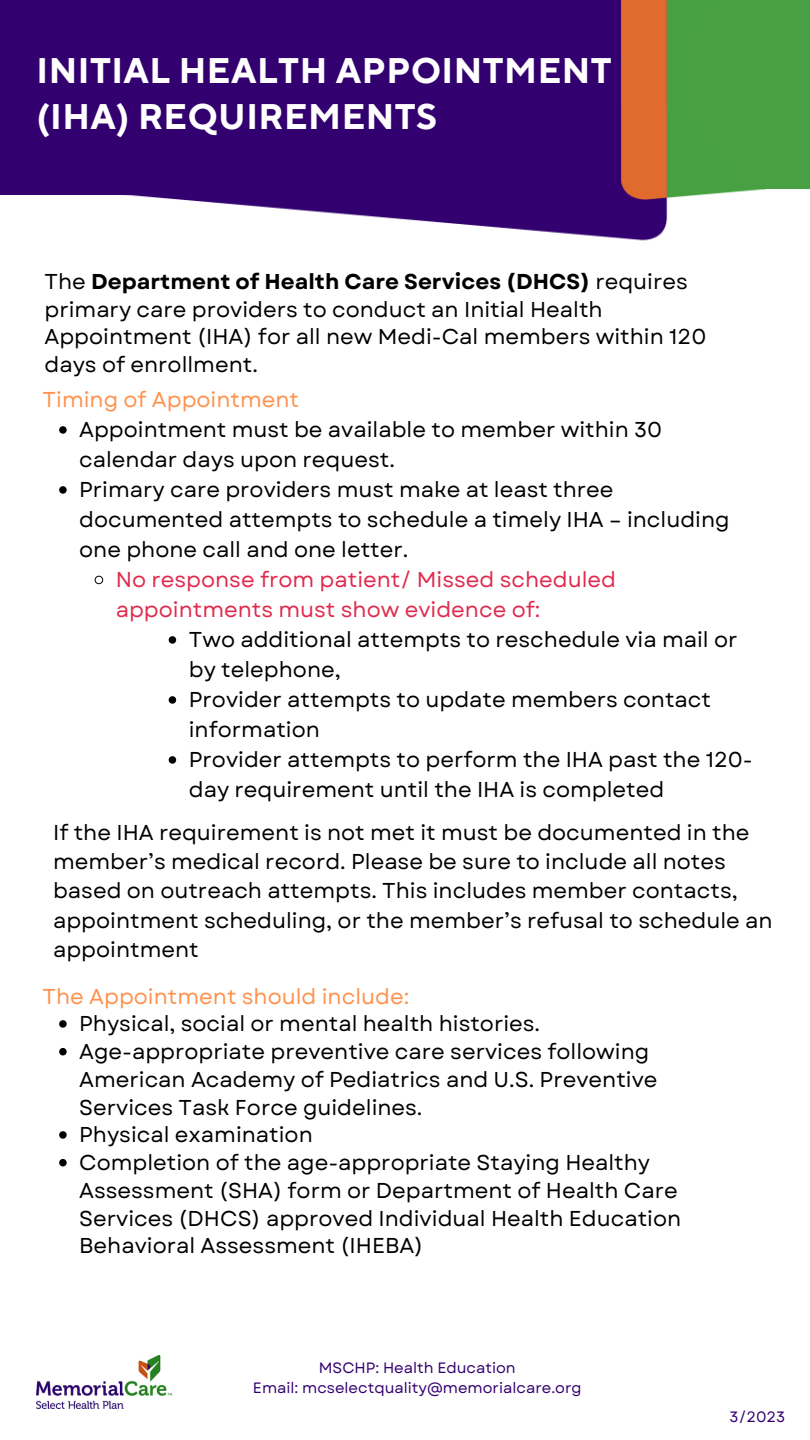
<style>
.page{position:relative;width:810px;height:1440px;background:#fff}
.page>*{position:absolute;margin:0;border:0;box-sizing:border-box;transform-origin:0 0}
.t1{font:700 35.5px/46.5px "TT Norms Pro";letter-spacing:.015em;color:#fff}
.t2{font:21.5px/27.8px "Garet";color:#000}
.t3{font:21.5px/30px "Garet";color:#e02a4d}
.t4{font:21.5px "Garet";color:#ff914d}
.t5{font:15px/20.2px "Garet";color:#33006f;text-align:center}
.s1{font-weight:700}
</style>
<div class="page">
<img style="left:86px;top:87px;width:679px;height:154px">
<div style="left:112px;top:0;width:361px;height:177px;background:#33006f"></div>
<div style="left:735px;top:0;width:75px;height:189px;background:#48a042"></div>
<img style="left:621px;top:0;width:65px;height:106px">
<div style="left:113px;top:0;width:505px;height:87px;background:#33006f"></div>
<div style="left:686px;top:0;width:124px;height:179px;background:#48a042"></div>
<hr style="left:618px;top:0;width:3px;height:216px;background:#33006f">
<div style="left:0;top:0;width:213px;height:194px;background:#33006f"></div>
<img style="left:37px;top:1355px;width:135px;height:53px">
<svg style="left:59px;top:426px;width:8px;height:8px"></svg>
<svg style="left:59px;top:486px;width:8px;height:8px"></svg>
<svg style="left:94px;top:575px;width:10px;height:10px"></svg>
<svg style="left:169px;top:636px;width:7px;height:8px"></svg>
<svg style="left:169px;top:696px;width:7px;height:8px"></svg>
<svg style="left:169px;top:756px;width:7px;height:8px"></svg>
<svg style="left:59px;top:1020px;width:8px;height:8px"></svg>
<svg style="left:59px;top:1048px;width:8px;height:7px"></svg>
<svg style="left:59px;top:1131px;width:8px;height:8px"></svg>
<svg style="left:59px;top:1159px;width:8px;height:7px"></svg>
<h1 class="t1" style="left:37px;top:48px;width:577px">INITIAL HEALTH APPOINTMENT (IHA) REQUIREMENTS</h1>
<p class="t2" style="left:45px;top:268px;width:663px">The <span class="s1">Department of Health Care Services (DHCS)</span> requires primary care providers to conduct an Initial Health Appointment (IHA) for all new Medi-Cal members within 120 days of enrollment.</p>
<p class="t4" style="left:43px;top:384px;width:258px">Timing of Appointment</p>
<p class="t2" style="left:79px;top:415px;width:652px;line-height:30px">Appointment must be available to member within 30 calendar days upon request.<br>Primary care providers must make at least three documented attempts to schedule a timely IHA – including one phone call and one letter.</p>
<p class="t3" style="left:116px;top:565px;width:502px">No response from patient/ Missed scheduled appointments must show evidence of:</p>
<p class="t2" style="left:189px;top:625px;width:565px;line-height:30px">Two additional attempts to reschedule via mail or by telephone,<br>Provider attempts to update members contact information<br>Provider attempts to perform the IHA past the 120- day requirement until the IHA is completed</p>
<p class="t2" style="left:53px;top:818px;width:721px;line-height:29.2px">If the IHA requirement is not met it must be documented in the member’s medical record. Please be sure to include all notes based on outreach attempts. This includes member contacts, appointment scheduling, or the member’s refusal to schedule an appointment</p>
<p class="t4" style="left:43px;top:981px;width:368px">The Appointment should include:</p>
<p class="t2" style="left:79px;top:1010px;width:604px">Physical, social or mental health histories.<br>Age-appropriate preventive care services following American Academy of Pediatrics and U.S. Preventive Services Task Force guidelines.<br>Physical examination<br>Completion of the age-appropriate Staying Healthy Assessment (SHA) form or Department of Health Care Services (DHCS) approved Individual Health Education Behavioral Assessment (IHEBA)</p>
<p class="t5" style="left:253px;top:1357px;width:330px">MSCHP: Health Education<br>Email: mcselectquality@memorialcare.org</p>
<p class="t5" style="left:730px;top:1406px;width:57px">3/2023</p>
</div>
